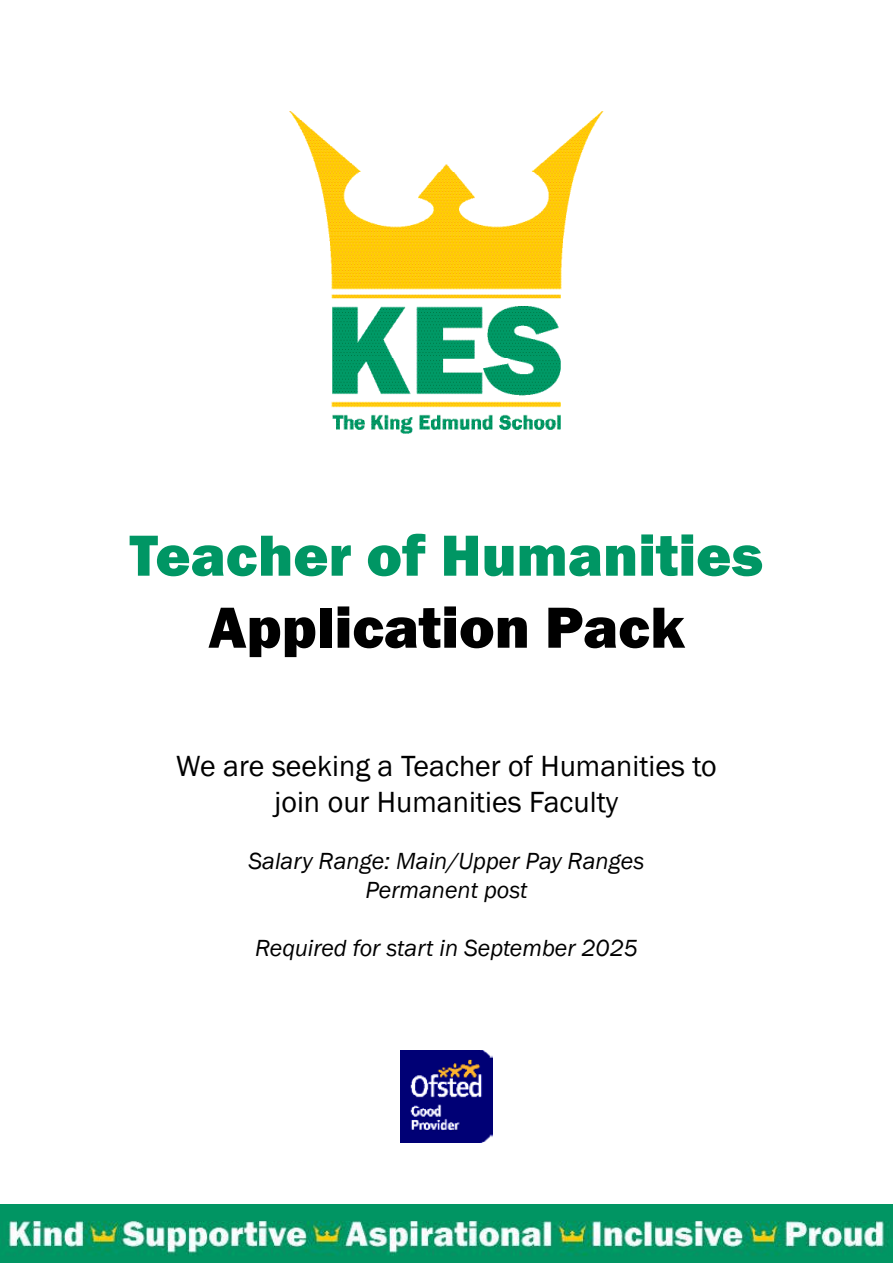
<style>
.page{position:relative;width:893px;height:1263px;background:#fff}
.page>*{position:absolute;margin:0;border:0;box-sizing:border-box;transform-origin:0 0}
.t1{font:800 60px "Franklin Gothic";color:#009664}
.t2{font:800 60px "Franklin Gothic";color:#000}
.t3{font:30px/36px "Franklin Gothic";color:#000;text-align:center}
.t4{font:italic 24px/28.8px "Franklin Gothic";color:#000;text-align:center}
</style>
<div class="page">
<img style="left:290px;top:111px;width:313px;height:323px">
<img style="left:0;top:1205px;width:893px;height:58px">
<img style="left:401px;top:1050px;width:91px;height:92px">
<h1 class="t1" style="left:130px;top:517px;width:635px">Teacher of Humanities</h1>
<h1 class="t2" style="left:208px;top:589px;width:478px">Application Pack</h1>
<p class="t3" style="left:176px;top:748px;width:542px">We are seeking a Teacher of Humanities to join our Humanities Faculty</p>
<p class="t4" style="left:249px;top:847px;width:397px">Salary Range: Main/Upper Pay Ranges<br>Permanent post</p>
<p class="t4" style="left:255px;top:934px;width:384px">Required for start in September 2025</p>
</div>
